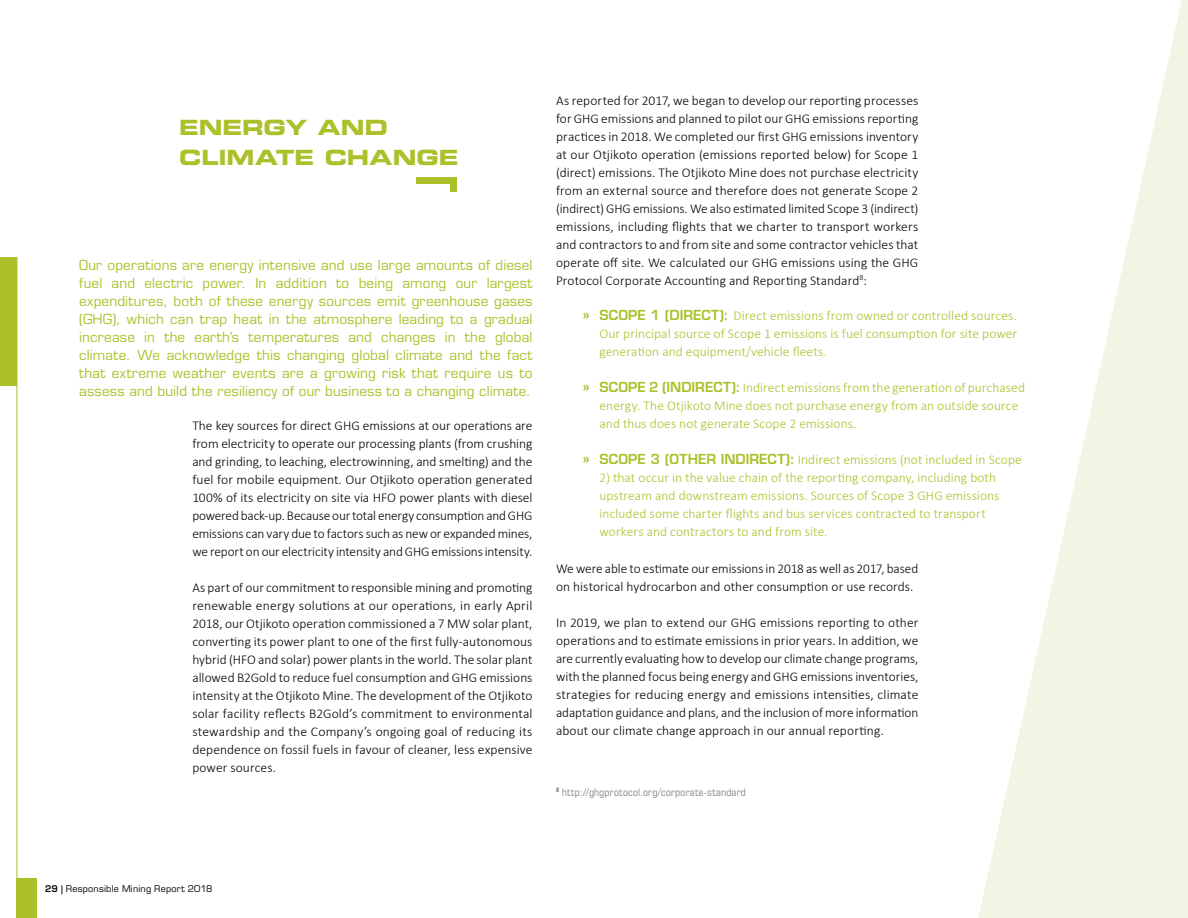
<style>
.page{position:relative;width:1188px;height:918px;background:#fff}
.page>*{position:absolute;margin:0;border:0;box-sizing:border-box;transform-origin:0 0}
.t1{font:21px/30.6px "Eurostile LT Std Bold Ex 2";letter-spacing:-.005em;color:#acc02a}
.t2{font:300 13.5px/18px "Calibri";letter-spacing:.005em;color:#000;text-align:justify}
.t3{font:300 13.5px/18px "Calibri";letter-spacing:.005em;color:#acc02a}
.t4{font:13.5px/18px "Eurostile LT Std";letter-spacing:.015em;color:#acc02a;text-align:justify}
.t5{font:condensed 10.5px "Eurostile LT Std";letter-spacing:.025em;color:#808285}
.t6{font:9px "Eurostile LT Std";letter-spacing:.025em;color:#000}
.s1{font-family:"Eurostile LT Std";font-weight:600}
.s2{font-weight:600}
</style>
<div class="page">
<svg style="left:978px;top:0;width:210px;height:918px;fill:#f1f5e4"></svg>
<div style="left:17px;top:879px;width:20px;height:39px;background:#acc02a"></div>
<hr style="left:17px;top:257px;width:1px;height:661px;background:#acc02a">
<div style="left:0;top:257px;width:17px;height:128px;background:#acc02a"></div>
<div style="left:416px;top:177px;width:40px;height:6px;background:#acc02a"></div>
<div style="left:450px;top:177px;width:6px;height:15px;background:#acc02a"></div>
<h1 class="t1" style="left:179px;top:112px;width:204px">ENERGY AND<br>CLIMAT</h1>
<h1 class="t1" style="left:295px;top:142px;width:165px">E CHANGE</h1>
<p class="t4" style="left:79px;top:256px;width:455px">Our operations are energy intensive and use large amounts of diesel fuel and electric power. In addition to being among our largest expenditures, both of these energy sources emit greenhouse gases (GHG), which can trap heat in the atmosphere leading to a gradual increase in the earth’s temperatures and changes in the global climate. We acknowledge this changing global climate and the fact that extreme weather events are a growing risk that require us to assess and build the resiliency of our business to a changing climate.</p>
<p class="t2" style="left:192px;top:417px;width:342px">The key sources for direct GHG emissions at our operations are from electricity to operate our processing plants (from crushing and grinding, to leaching, electrowinning, and smelting) and the fuel for mobile equipment. Our Otjikoto operation generated 100% of its electricity on site via HFO power plants with diesel powered back-up. Because our total energy consumption and GHG emissions can vary due to factors such as new or expanded mines, we report on our electricity intensity and GHG emissions intensity.</p>
<p class="t2" style="left:192px;top:579px;width:342px">As part of our commitment to responsible mining and promoting renewable energy solutions at our operations, in early April 2018, our Otjikoto operation commissioned a 7 MW solar plant, converting its power plant to one of the first fully-autonomous hybrid (HFO and solar) power plants in the world. The solar plant allowed B2Gold to reduce fuel consumption and GHG emissions intensity at the Otjikoto Mine. The development of the Otjikoto solar facility reflects B2Gold’s commitment to environmental stewardship and the Company’s ongoing goal of reducing its dependence on fossil fuels in favour of cleaner, less expensive power sources.</p>
<p class="t2" style="left:556px;top:91px;width:364px">As reported for 2017, we began to develop our reporting processes for GHG emissions and planned to pilot our GHG emissions reporting practices in 2018. We completed our first GHG emissions inventory at our Otjikoto operation (emissions reported below) for Scope 1 (direct) emissions. The Otjikoto Mine does not purchase electricity from an external source and therefore does not generate Scope 2 (indirect) GHG emissions. We also estimated limited Scope 3 (indirect) emissions, including flights that we charter to transport workers and contractors to and from site and some contractor vehicles that operate off site. We calculated our GHG emissions using the GHG Protocol Corporate Accounting and Reporting Standard<sup>8</sup>:</p>
<p class="t3" style="left:600px;top:307px;width:419px;text-align:justify"><span class="s1">SCOPE 1 (DIRECT):</span> Direct emissions from owned or controlled sources.<br>Our principal source of Scope 1 emissions is fuel consumption for site power generation and equipment/vehicle fleets.</p>
<p class="t3" style="left:600px;top:379px;width:427px"><span class="s1">SCOPE 2 (INDIRECT):</span> Indirect emissions from the generation of purchased energy. The Otjikoto Mine does not purchase energy from an outside source and thus does not generate Scope 2 emissions.</p>
<p class="t3" style="left:600px;top:451px;width:424px"><span class="s1">SCOPE 3 (OTHER INDIRECT):</span> Indirect emissions (not included in Scope</p>
<p class="t3" style="left:600px;top:469px;width:401px">2) that occur in the value chain of the reporting company, including both upstream and downstream emissions. Sources of Scope 3 GHG emissions included some charter flights and bus services contracted to transport workers and contractors to and from site.</p>
<p class="t2" style="left:556px;top:559px;width:364px">We were able to estimate our emissions in 2018 as well as 2017, based on historical hydrocarbon and other consumption or use records.</p>
<p class="t2" style="left:556px;top:613px;width:364px">In 2019, we plan to extend our GHG emissions reporting to other operations and to estimate emissions in prior years. In addition, we are currently evaluating how to develop our climate change programs, with the planned focus being energy and GHG emissions inventories, strategies for reducing energy and emissions intensities, climate adaptation guidance and plans, and the inclusion of more information about our climate change approach in our annual reporting.</p>
<p class="t5" style="left:556px;top:786px;width:191px"><sup>8</sup> http://ghgprotocol.org/corporate-standard</p>
<p class="t6" style="left:45px;top:883px;width:169px"><span class="s2">29 |</span> Responsible Mining Report 2018</p>
</div>
